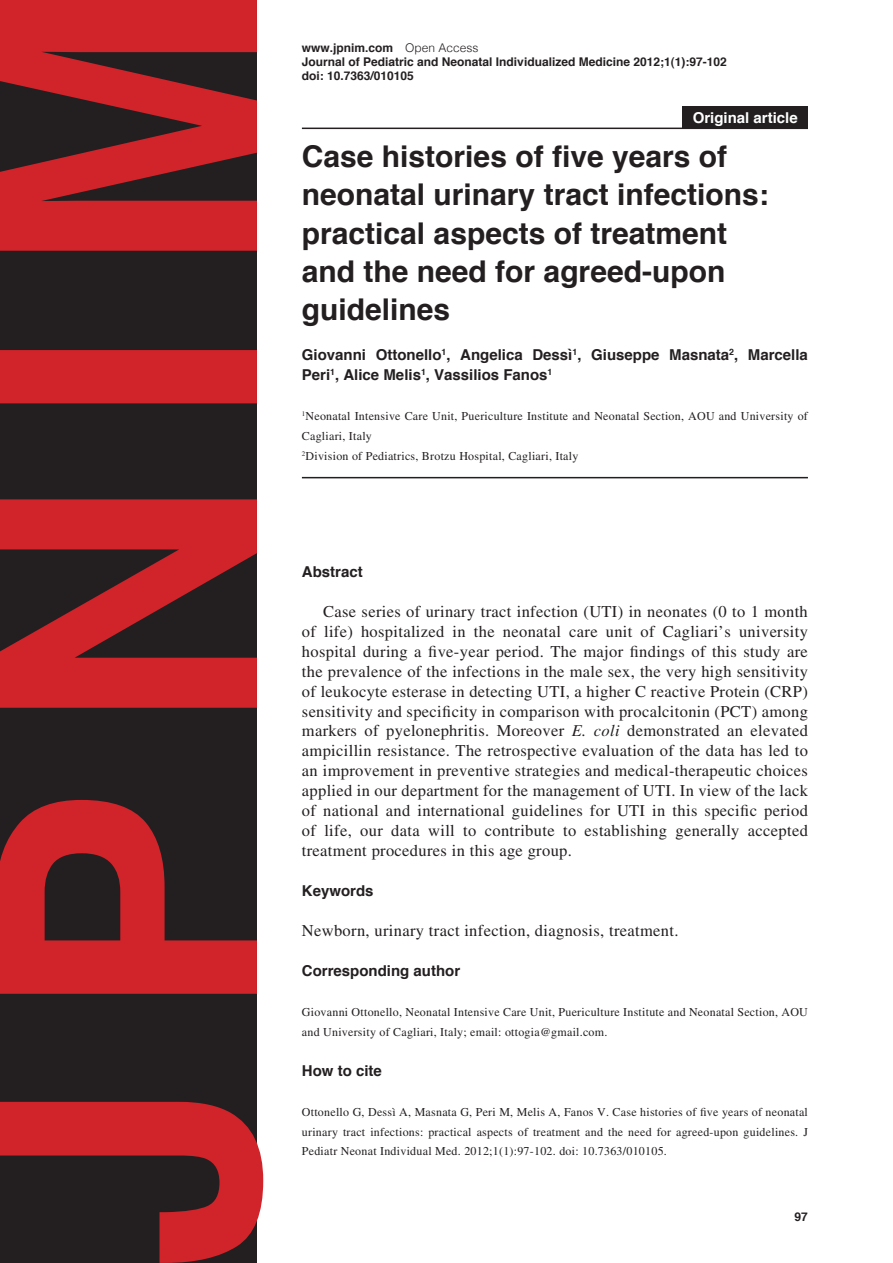
<style>
.page{position:relative;width:893px;height:1263px;background:#fff}
.page>*{position:absolute;margin:0;border:0;box-sizing:border-box;transform-origin:0 0}
.Heading1{font:700 30px/38.2px "Helvetica";color:#231f20}
.Body1{font:16.5px/20px "Times LT Std";letter-spacing:.02em;color:#231f20;text-align:justify}
.Body2{font:16.5px "Times LT Std";letter-spacing:.02em;color:#231f20}
.Heading2{font:700 15px/20px "Helvetica";color:#231f20}
.Article_Description{font:700 15px "Helvetica";color:#fff}
.Body3{font:12px/20px "Times LT Std";letter-spacing:.02em;color:#231f20}
.Footer_Right{font:700 12px "Helvetica";color:#231f20}
.Page_Right{font:700 12px "Helvetica";color:#231f20}
.s1{font-weight:300}
.s2{font-style:italic}
</style>
<div class="page">
<svg style="left:0;top:0;width:263px;height:1263px;background:#722529"></svg>
<hr style="left:302px;top:128px;width:506px;height:1px;background:#231f20">
<hr style="left:302px;top:477px;width:506px;height:1px;background:#231f20">
<div style="left:682px;top:106px;width:126px;height:22px;background:#231f20"></div>
<p class="Footer_Right" style="left:302px;top:38px;width:178px">www.jpnim.com <span class="s1">Open Access</span></p>
<p class="Footer_Right" style="left:302px;top:52px;width:426px">Journal of Pediatric and Neonatal Individualized Medicine 2012;1(1):97-102</p>
<p class="Footer_Right" style="left:302px;top:66px;width:114px">doi: 10.7363/010105</p>
<p class="Article_Description" style="left:693px;top:106px;width:107px">Original article</p>
<p class="Heading1" style="left:302px;top:138px;width:468px">Case histories of five years of neonatal urinary tract infections: practical aspects of treatment and the need for agreed-upon guidelines</p>
<p class="Heading2" style="left:302px;top:345px;width:507px">Giovanni Ottonello<sup>1</sup>, Angelica Dessì<sup>1</sup>, Giuseppe Masnata<sup>2</sup>, Marcella<br>Peri<sup>1</sup>, Alice Melis<sup>1</sup>, Vassilios Fanos<sup>1</sup></p>
<p class="Body3" style="left:302px;top:406px;width:507px"><sup>1</sup>Neonatal Intensive Care Unit, Puericulture Institute and Neonatal Section, AOU and University of<br>Cagliari, Italy</p>
<p class="Body3" style="left:302px;top:446px;width:278px"><sup>2</sup>Division of Pediatrics, Brotzu Hospital, Cagliari, Italy</p>
<p class="Heading2" style="left:302px;top:562px;width:62px">Abstract</p>
<p class="Body1" style="left:302px;top:601px;width:508px;text-indent:21px">Case series of urinary tract infection (UTI) in neonates (0 to 1 month of life) hospitalized in the neonatal care unit of Cagliari’s university hospital during a five-year period. The major findings of this study are the prevalence of the infections in the male sex, the very high sensitivity of leukocyte esterase in detecting UTI, a higher C reactive Protein (CRP) sensitivity and specificity in comparison with procalcitonin (PCT) among markers of pyelonephritis. Moreover <span class="s2">E. coli</span> demonstrated an elevated ampicillin resistance. The retrospective evaluation of the data has led to an improvement in preventive strategies and medical-therapeutic choices applied in our department for the management of UTI. In view of the lack of national and international guidelines for UTI in this specific period of life, our data will to contribute to establishing generally accepted treatment procedures in this age group.</p>
<p class="Heading2" style="left:302px;top:881px;width:73px">Keywords</p>
<p class="Body2" style="left:302px;top:921px;width:378px">Newborn, urinary tract infection, diagnosis, treatment.</p>
<p class="Heading2" style="left:302px;top:961px;width:160px">Corresponding author</p>
<p class="Body3" style="left:302px;top:1002px;width:508px">Giovanni Ottonello, Neonatal Intensive Care Unit, Puericulture Institute and Neonatal Section, AOU and University of Cagliari, Italy; email: ottogia@gmail.com.</p>
<p class="Heading2" style="left:302px;top:1060px;width:82px">How to cite</p>
<p class="Body3" style="left:302px;top:1101px;width:508px;text-align:justify">Ottonello G, Dessì A, Masnata G, Peri M, Melis A, Fanos V. Case histories of five years of neonatal urinary tract infections: practical aspects of treatment and the need for agreed-upon guidelines. J Pediatr Neonat Individual Med. 2012;1(1):97-102. doi: 10.7363/010105.</p>
<p class="Page_Right" style="left:795px;top:1207px;width:15px">97</p>
</div>
